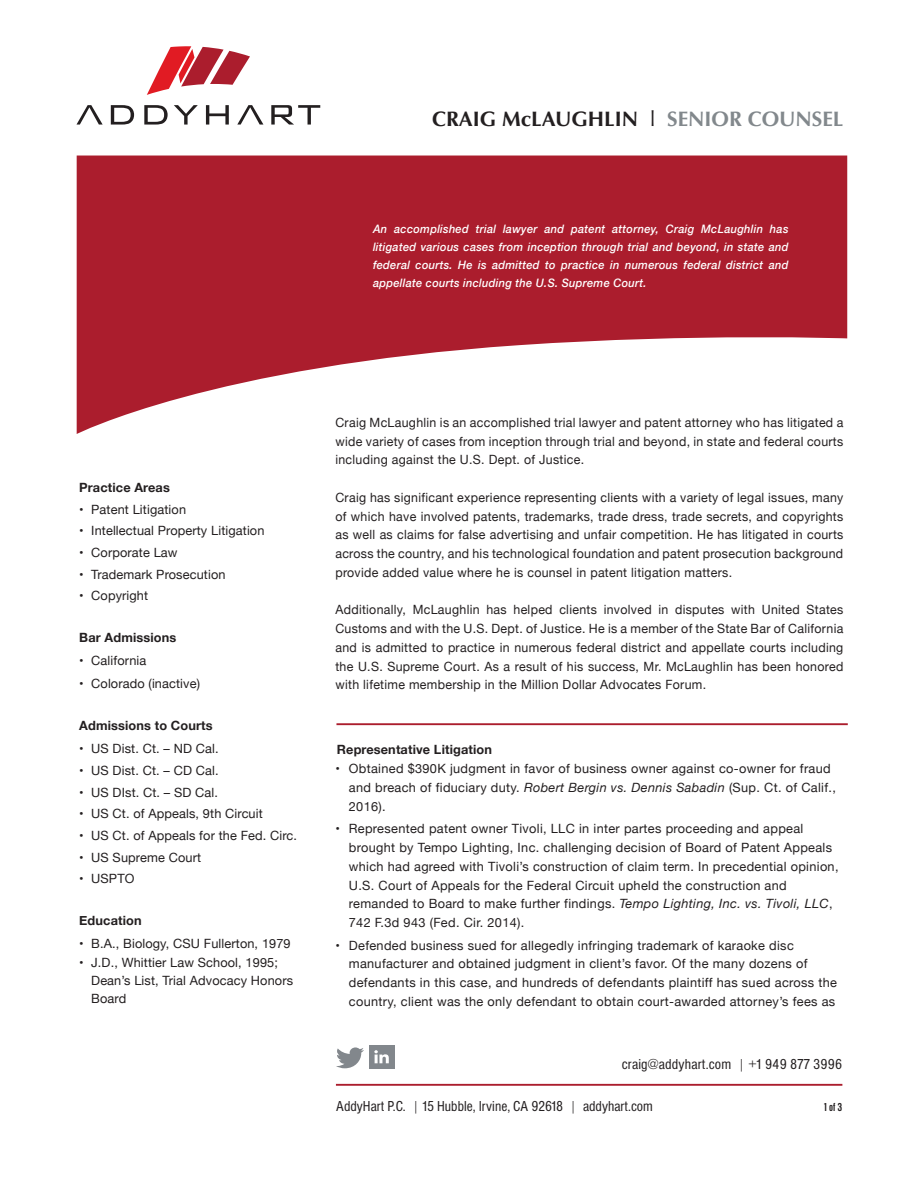
<style>
.page{position:relative;width:918px;height:1188px;background:#fff}
.page>*{position:absolute;margin:0;border:0;box-sizing:border-box;transform-origin:0 0}
.t1{font:700 21px "Optima";color:#231f20}
.t2{font:condensed 15px "Helvetica";color:#231f20}
.t3{font:12.75px/18.8px "Helvetica Neue";letter-spacing:.025em;color:#231f20}
.t4{font:700 12.75px "Helvetica Neue";letter-spacing:.01em;color:#231f20}
.t5{font:12px "Helvetica Bld Cnd";color:#231f20}
.t6{font:italic 500 11.7px/18px "Helvetica Neue";letter-spacing:.025em;color:#fff;text-align:justify;scale:.95 1}
.s1{font-weight:400}
.s2{color:#82888c}
.s3{font-style:italic}
</style>
<div class="page">
<svg style="left:77px;top:156px;width:770px;height:278px;fill:#ab1d2d"></svg>
<svg style="left:77px;top:105px;width:26px;height:20px"></svg>
<svg style="left:237px;top:105px;width:26px;height:20px"></svg>
<svg style="left:111px;top:105px;width:23px;height:20px"></svg>
<svg style="left:144px;top:105px;width:24px;height:20px"></svg>
<svg style="left:174px;top:105px;width:24px;height:20px"></svg>
<svg style="left:206px;top:105px;width:23px;height:20px"></svg>
<svg style="left:271px;top:105px;width:49px;height:20px"></svg>
<svg style="left:147px;top:46px;width:103px;height:49px"></svg>
<hr style="left:336px;top:1084px;width:506px;height:2px;background:#ab1d2d">
<div style="left:369px;top:1045px;width:26px;height:24px;background:#82878c"></div>
<svg style="left:374px;top:1050px;width:15px;height:13px"></svg>
<svg style="left:336px;top:1047px;width:28px;height:21px"></svg>
<hr style="left:336px;top:723px;width:512px;height:2px;background:#ab1d2d">
<h1 class="t1" style="left:432px;top:106px;width:410px">CRAIG MCLAUGHLIN <span class="s1">l</span> <span class="s2">SENIOR COUNSEL</span></h1>
<p class="t6" style="left:373px;top:219px;width:439px">An accomplished trial lawyer and patent attorney, Craig McLaughlin has litigated various cases from inception through trial and beyond, in state and federal courts. He is admitted to practice in numerous federal district and appellate courts including the U.S. Supreme Court.</p>
<p class="t4" style="left:79px;top:477px;width:92px">Practice Areas</p>
<p class="t3" style="left:79px;top:500px;width:108px">• Patent Litigation</p>
<p class="t3" style="left:79px;top:522px;width:187px">• Intellectual Property Litigation</p>
<p class="t3" style="left:79px;top:544px;width:100px">• Corporate Law</p>
<p class="t3" style="left:79px;top:565px;width:148px">• Trademark Prosecution</p>
<p class="t3" style="left:79px;top:587px;width:70px">• Copyright</p>
<p class="t4" style="left:79px;top:628px;width:99px">Bar Admissions</p>
<p class="t3" style="left:79px;top:652px;width:69px">• California</p>
<p class="t3" style="left:79px;top:675px;width:122px">• Colorado (inactive)</p>
<p class="t4" style="left:79px;top:716px;width:135px">Admissions to Courts</p>
<p class="t3" style="left:79px;top:740px;width:141px">• US Dist. Ct. – ND Cal.</p>
<p class="t3" style="left:79px;top:762px;width:141px">• US Dist. Ct. – CD Cal.</p>
<p class="t3" style="left:79px;top:783px;width:140px">• US DIst. Ct. – SD Cal.</p>
<p class="t3" style="left:79px;top:805px;width:185px">• US Ct. of Appeals, 9th Circuit</p>
<p class="t3" style="left:79px;top:827px;width:219px">• US Ct. of Appeals for the Fed. Circ.</p>
<p class="t3" style="left:79px;top:848px;width:123px">• US Supreme Court</p>
<p class="t3" style="left:79px;top:870px;width:57px">• USPTO</p>
<p class="t4" style="left:79px;top:910px;width:64px">Education</p>
<p class="t3" style="left:79px;top:935px;width:213px">• B.A., Biology, CSU Fullerton, 1979</p>
<p class="t3" style="left:91px;top:954px;width:203px;line-height:18px;text-indent:-12px">• J.D., Whittier Law School, 1995;<br>Dean’s List, Trial Advocacy Honors<br>Board</p>
<p class="t3" style="left:335px;top:414px;width:509px;text-align:justify">Craig McLaughlin is an accomplished trial lawyer and patent attorney who has litigated a wide variety of cases from inception through trial and beyond, in state and federal courts including against the U.S. Dept. of Justice.</p>
<p class="t3" style="left:335px;top:489px;width:510px;text-align:justify">Craig has significant experience representing clients with a variety of legal issues, many of which have involved patents, trademarks, trade dress, trade secrets, and copyrights as well as claims for false advertising and unfair competition. He has litigated in courts across the country, and his technological foundation and patent prosecution background provide added value where he is counsel in patent litigation matters.</p>
<p class="t3" style="left:335px;top:601px;width:510px;text-align:justify">Additionally, McLaughlin has helped clients involved in disputes with United States Customs and with the U.S. Dept. of Justice. He is a member of the State Bar of California and is admitted to practice in numerous federal district and appellate courts including the U.S. Supreme Court. As a result of his success, Mr. McLaughlin has been honored with lifetime membership in the Million Dollar Advocates Forum.</p>
<p class="t4" style="left:337px;top:739px;width:157px">Representative Litigation</p>
<p class="t3" style="left:349px;top:760px;width:488px;text-indent:-14px">• Obtained $390K judgment in favor of business owner against co-owner for fraud and breach of fiduciary duty. <span class="s3">Robert Bergin vs. Dennis Sabadin</span> (Sup. Ct. of Calif.,<br>2016).</p>
<p class="t3" style="left:349px;top:820px;width:491px;text-indent:-14px">• Represented patent owner Tivoli, LLC in inter partes proceeding and appeal brought by Tempo Lighting, Inc. challenging decision of Board of Patent Appeals which had agreed with Tivoli’s construction of claim term. In precedential opinion, U.S. Court of Appeals for the Federal Circuit upheld the construction and remanded to Board to make further findings. <span class="s3">Tempo Lighting, Inc. vs. Tivoli, LLC</span>, 742 F.3d 943 (Fed. Cir. 2014).</p>
<p class="t3" style="left:349px;top:936px;width:490px;text-indent:-14px">• Defended business sued for allegedly infringing trademark of karaoke disc manufacturer and obtained judgment in client’s favor. Of the many dozens of defendants in this case, and hundreds of defendants plaintiff has sued across the country, client was the only defendant to obtain court-awarded attorney’s fees as</p>
<p class="t2" style="left:622px;top:1054px;width:222px">craig@addyhart.com | +1 949 877 3996</p>
<p class="t2" style="left:336px;top:1096px;width:318px">AddyHart P.C. | 15 Hubble, Irvine, CA 92618 | addyhart.com</p>
<p class="t5" style="left:824px;top:1099px;width:20px">1 of 3</p>
</div>
